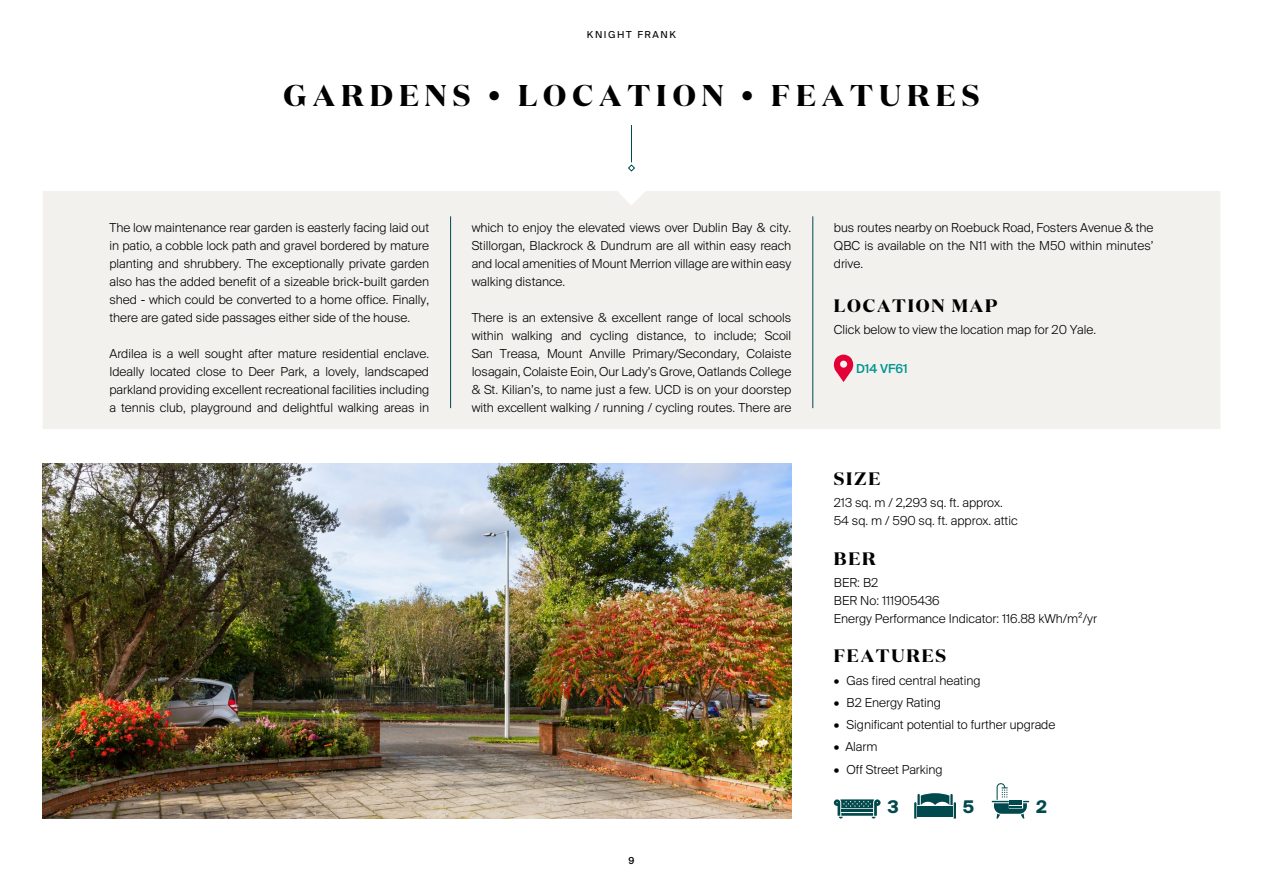
<style>
.page{position:relative;width:1263px;height:893px;background:#fff}
.page>*{position:absolute;margin:0;border:0;box-sizing:border-box;transform-origin:0 0}
.t1{font:700 30px "Domaine Disp";letter-spacing:.2em;color:#000}
.t2{font:700 19.05px "Suisse BP Intl";color:#00494d}
.t3{font:700 18px "Domaine Disp";letter-spacing:.1em;color:#000}
.t4{font:300 13.5px/18px "Suisse BP Intl";color:#000;text-align:justify}
.t5{font:500 13.5px "Suisse BP Intl";color:#009591}
.t6{font:10.5px "Suisse BP Intl";letter-spacing:.15em;color:#000}
.t7{font:500 10.5px "Suisse BP Intl";color:#000}
</style>
<div class="page">
<div style="left:43px;top:191px;width:1177px;height:238px;background:#f3f1ee"></div>
<img style="left:43px;top:464px;width:748px;height:355px">
<svg style="left:834px;top:799px;width:47px;height:20px"></svg>
<svg style="left:914px;top:793px;width:42px;height:26px"></svg>
<svg style="left:992px;top:783px;width:37px;height:36px"></svg>
<svg style="left:833px;top:355px;width:21px;height:27px"></svg>
<hr style="left:631px;top:125px;width:1px;height:37px;background:#00494d">
<svg style="left:628px;top:165px;width:7px;height:6px"></svg>
<hr style="left:450px;top:216px;width:1px;height:192px;background:#00494d">
<hr style="left:812px;top:216px;width:1px;height:192px;background:#00494d">
<p class="t6" style="left:587px;top:28px;width:91px">KNIGHT FRANK</p>
<h1 class="t1" style="left:284px;top:76px;width:697px">GARDENS • LOCATION • FEATURES</h1>
<p class="t4" style="left:109px;top:218px;width:321px">The low maintenance rear garden is easterly facing laid out in patio, a cobble lock path and gravel bordered by mature planting and shrubbery. The exceptionally private garden also has the added benefit of a sizeable brick-built garden shed - which could be converted to a home office. Finally, there are gated side passages either side of the house.</p>
<p class="t4" style="left:109px;top:344px;width:321px">Ardilea is a well sought after mature residential enclave.<br>Ideally located close to Deer Park, a lovely, landscaped parkland providing excellent recreational facilities including a tennis club, playground and delightful walking areas in</p>
<p class="t4" style="left:472px;top:218px;width:321px">which to enjoy the elevated views over Dublin Bay &amp; city.<br>Stillorgan, Blackrock &amp; Dundrum are all within easy reach and local amenities of Mount Merrion village are within easy walking distance.</p>
<p class="t4" style="left:472px;top:308px;width:321px">There is an extensive &amp; excellent range of local schools within walking and cycling distance, to include; Scoil San Treasa, Mount Anville Primary/Secondary, Colaiste Iosagain, Colaiste Eoin, Our Lady’s Grove, Oatlands College &amp; St. Kilian’s, to name just a few. UCD is on your doorstep with excellent walking / running / cycling routes. There are</p>
<p class="t7" style="left:628px;top:854px;width:7px">9</p>
<p class="t4" style="left:834px;top:218px;width:321px">bus routes nearby on Roebuck Road, Fosters Avenue &amp; the QBC is available on the N11 with the M50 within minutes’ drive.</p>
<h3 class="t3" style="left:834px;top:293px;width:165px">LOCATION MAP</h3>
<p class="t4" style="left:834px;top:320px;width:264px">Click below to view the location map for 20 Yale.</p>
<p class="t5" style="left:856px;top:361px;width:53px">D14 VF61</p>
<h3 class="t3" style="left:834px;top:467px;width:48px">SIZE</h3>
<p class="t4" style="left:834px;top:493px;width:185px">213 sq. m / 2,293 sq. ft. approx.<br>54 sq. m / 590 sq. ft. approx. attic</p>
<h3 class="t3" style="left:834px;top:546px;width:43px">BER</h3>
<p class="t4" style="left:834px;top:573px;width:265px;text-align:left">BER: B2<br>BER No: 111905436<br>Energy Performance Indicator: 116.88 kWh/m²/yr</p>
<h3 class="t3" style="left:834px;top:644px;width:114px">FEATURES</h3>
<p class="t4" style="left:834px;top:671px;width:148px">• Gas fired central heating</p>
<p class="t4" style="left:834px;top:693px;width:109px">• B2 Energy Rating</p>
<p class="t4" style="left:834px;top:715px;width:223px">• Significant potential to further upgrade</p>
<p class="t4" style="left:834px;top:738px;width:45px">• Alarm</p>
<p class="t4" style="left:834px;top:760px;width:110px">• Off Street Parking</p>
<h2 class="t2" style="left:887px;top:795px;width:13px">3</h2>
<h2 class="t2" style="left:962px;top:795px;width:13px">5</h2>
<h2 class="t2" style="left:1036px;top:795px;width:12px">2</h2>
</div>
